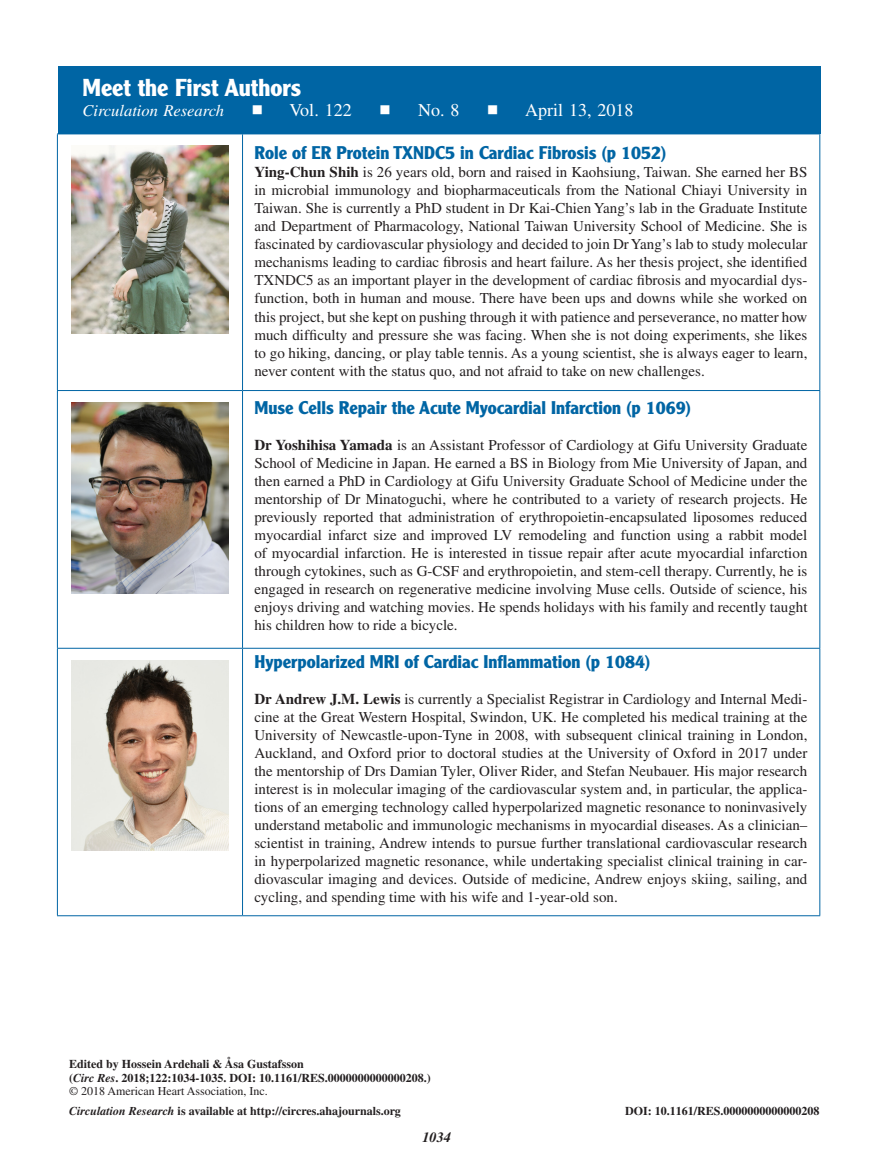
<style>
.page{position:relative;width:878px;height:1175px;background:#fff}
.page>*{position:absolute;margin:0;border:0;box-sizing:border-box;transform-origin:0 0}
.t1{font:700 24px "Clearface Gothic LH";color:#fff}
.t2{font:700 18px "Clearface Gothic LH";color:#0065a4}
.t3{font:18px "Times";color:#fff}
.t4{font:18px "Gandhari Unicode";color:#fff}
.t5{font:italic 16.5px "Times";color:#fff}
.t6{font:15px/18px "Times";color:#231f20;text-align:justify}
.t7{font:italic 700 14.25px "Times";color:#231f20}
.t8{font:700 12px/13.5px "Times";color:#231f20}
.s1{font-weight:700}
.s2{font-style:italic}
.s3{font-weight:400}
</style>
<div class="page">
<div style="left:58px;top:66px;width:762px;height:68px;background:#0065a4"></div>
<hr style="left:57px;top:134px;width:185px;height:1px;background:#0065a4">
<hr style="left:57px;top:134px;width:1px;height:256px;background:#0065a4">
<hr style="left:242px;top:134px;width:578px;height:1px;background:#0065a4">
<hr style="left:242px;top:134px;width:1px;height:256px;background:#0065a4">
<hr style="left:819px;top:134px;width:1px;height:256px;background:#0065a4">
<hr style="left:57px;top:390px;width:185px;height:1px;background:#0065a4">
<hr style="left:57px;top:391px;width:1px;height:257px;background:#0065a4">
<hr style="left:242px;top:390px;width:578px;height:1px;background:#0065a4">
<hr style="left:242px;top:391px;width:1px;height:257px;background:#0065a4">
<hr style="left:819px;top:391px;width:1px;height:257px;background:#0065a4">
<hr style="left:57px;top:648px;width:185px;height:1px;background:#0065a4">
<hr style="left:57px;top:648px;width:1px;height:267px;background:#0065a4">
<hr style="left:242px;top:648px;width:578px;height:1px;background:#0065a4">
<hr style="left:242px;top:648px;width:1px;height:267px;background:#0065a4">
<hr style="left:819px;top:648px;width:1px;height:267px;background:#0065a4">
<hr style="left:57px;top:915px;width:185px;height:1px;background:#0065a4">
<hr style="left:242px;top:915px;width:578px;height:1px;background:#0065a4">
<img style="left:71px;top:146px;width:158px;height:187px">
<img style="left:71px;top:402px;width:158px;height:191px">
<img style="left:71px;top:660px;width:158px;height:190px">
<h1 class="t1" style="left:82px;top:74px;width:220px">Meet the First Authors</h1>
<p class="t5" style="left:82px;top:102px;width:143px">Circulation Research</p>
<p class="t4" style="left:251px;top:99px;width:14px">◼</p>
<p class="t3" style="left:289px;top:100px;width:64px">Vol. 122</p>
<p class="t4" style="left:379px;top:99px;width:14px">◼</p>
<p class="t3" style="left:418px;top:100px;width:43px">No. 8</p>
<p class="t4" style="left:486px;top:99px;width:14px">◼</p>
<p class="t3" style="left:525px;top:100px;width:110px">April 13, 2018</p>
<p class="t2" style="left:254px;top:143px;width:413px">Role of ER Protein TXNDC5 in Cardiac Fibrosis (p 1052)</p>
<p class="t6" style="left:254px;top:163px;width:554px"><span class="s1">Ying-Chun Shih</span> is 26 years old, born and raised in Kaohsiung, Taiwan. She earned her BS in microbial immunology and biopharmaceuticals from the National Chiayi University in Taiwan. She is currently a PhD student in Dr Kai-Chien Yang’s lab in the Graduate Institute and Department of Pharmacology, National Taiwan University School of Medicine. She is fascinated by cardiovascular physiology and decided to join Dr Yang’s lab to study molecular mechanisms leading to cardiac fibrosis and heart failure. As her thesis project, she identified TXNDC5 as an important player in the development of cardiac fibrosis and myocardial dys&shy;function, both in human and mouse. There have been ups and downs while she worked on this project, but she kept on pushing through it with patience and perseverance, no matter how much difficulty and pressure she was facing. When she is not doing experiments, she likes to go hiking, dancing, or play table tennis. As a young scientist, she is always eager to learn, never content with the status quo, and not afraid to take on new challenges.</p>
<p class="t2" style="left:254px;top:397px;width:438px">Muse Cells Repair the Acute Myocardial Infarction (p 1069)</p>
<p class="t6" style="left:254px;top:436px;width:554px"><span class="s1">Dr Yoshihisa Yamada</span> is an Assistant Professor of Cardiology at Gifu University Graduate School of Medicine in Japan. He earned a BS in Biology from Mie University of Japan, and then earned a PhD in Cardiology at Gifu University Graduate School of Medicine under the mentorship of Dr Minatoguchi, where he contributed to a variety of research projects. He previously reported that administration of erythropoietin-encapsulated liposomes reduced myocardial infarct size and improved LV remodeling and function using a rabbit model of myocardial infarction. He is interested in tissue repair after acute myocardial infarction through cytokines, such as G-CSF and erythropoietin, and stem-cell therapy. Currently, he is engaged in research on regenerative medicine involving Muse cells. Outside of science, his enjoys driving and watching movies. He spends holidays with his family and recently taught his children how to ride a bicycle.</p>
<p class="t2" style="left:254px;top:651px;width:397px">Hyperpolarized MRI of Cardiac Inflammation (p 1084)</p>
<p class="t6" style="left:254px;top:690px;width:554px"><span class="s1">Dr Andrew J.M. Lewis</span> is currently a Specialist Registrar in Cardiology and Internal Medi&shy;cine at the Great Western Hospital, Swindon, UK. He completed his medical training at the University of Newcastle-upon-Tyne in 2008, with subsequent clinical training in London, Auckland, and Oxford prior to doctoral studies at the University of Oxford in 2017 under the mentorship of Drs Damian Tyler, Oliver Rider, and Stefan Neubauer. His major research interest is in molecular imaging of the cardiovascular system and, in particular, the applica&shy;tions of an emerging technology called hyperpolarized magnetic resonance to noninvasively understand metabolic and immunologic mechanisms in myocardial diseases. As a clinician– scientist in training, Andrew intends to pursue further translational cardiovascular research in hyperpolarized magnetic resonance, while undertaking specialist clinical training in car&shy;diovascular imaging and devices. Outside of medicine, Andrew enjoys skiing, sailing, and cycling, and spending time with his wife and 1-year-old son.</p>
<p class="t8" style="left:69px;top:1057px;width:363px">Edited by Hossein Ardehali &amp; Åsa Gustafsson<br>(<span class="s2">Circ Res</span>. 2018;122:1034-1035. DOI: 10.1161/RES.0000000000000208.) <span class="s3">© 2018 American Heart Association, Inc.</span></p>
<p class="t8" style="left:69px;top:1103px;width:333px"><span class="s2">Circulation Research</span> is available at http://circres.ahajournals.org</p>
<p class="t8" style="left:625px;top:1103px;width:196px">DOI: 10.1161/RES.0000000000000208</p>
<p class="t7" style="left:422px;top:1128px;width:30px">1034</p>
</div>
